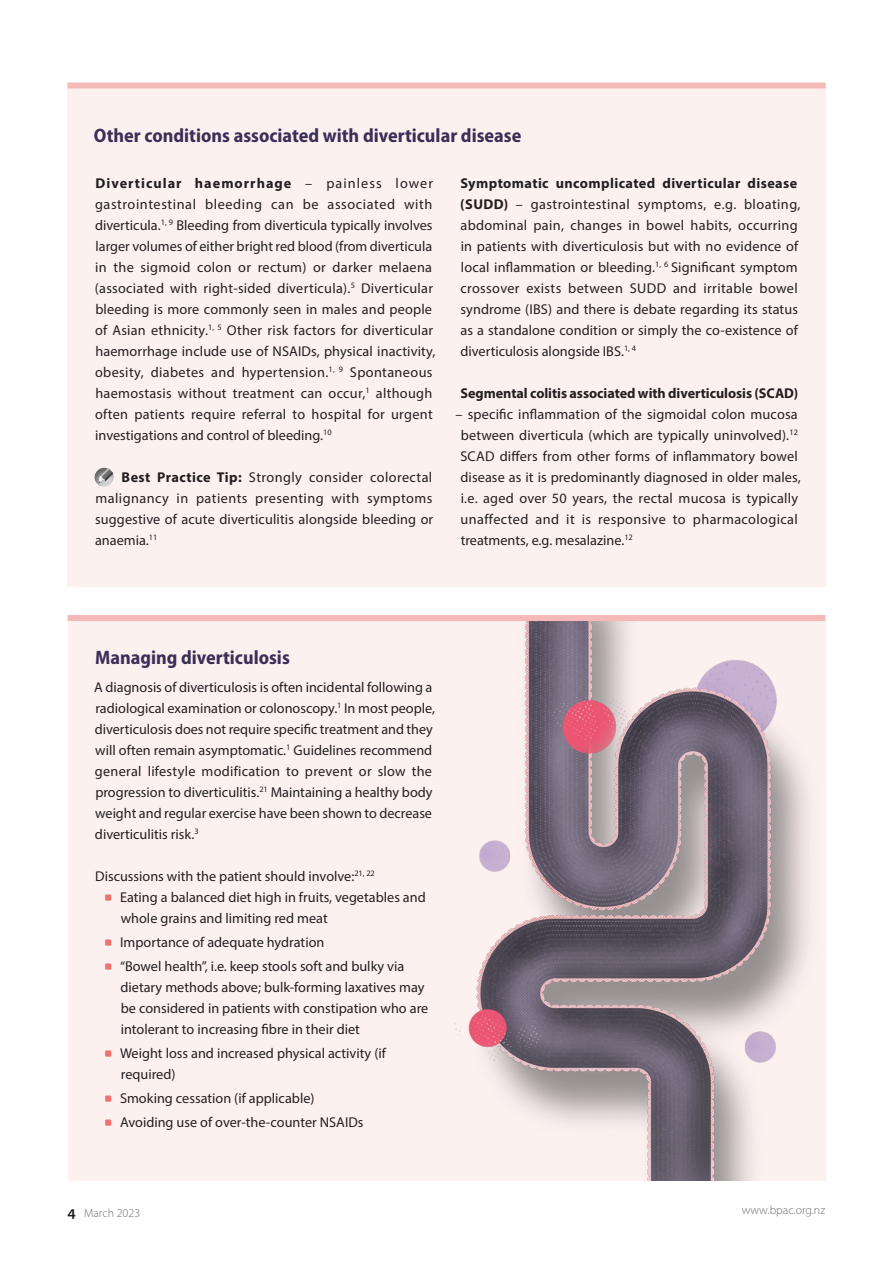
<style>
.page{position:relative;width:893px;height:1263px;background:#fff}
.page>*{position:absolute;margin:0;border:0;box-sizing:border-box;transform-origin:0 0}
.A_head{font:700 semi-condensed 19.5px "Myriad Pro";color:#3b2e57}
.Body{font:14.25px/21px "Myriad Pro";letter-spacing:.01em;color:#231f20}
.Body_Line_Space{font:14.25px/21px "Myriad Pro";letter-spacing:.01em;color:#231f20}
.Bullet_List{font:14.25px/21px "Myriad Pro";color:#231f20}
.Body_Line_Space-2{font:700 14.25px "Myriad Pro";color:#231f20}
.t1{font:300 12px "Myriad Pro";color:#6c6d70}
.s1{font-weight:700}
.s2{font-weight:600;font-size:15.75px;color:#231f20}
</style>
<div class="page">
<div style="left:68px;top:615px;width:757px;height:565px;background:#fdf1f0"></div>
<img style="left:455px;top:621px;width:353px;height:559px">
<div style="left:68px;top:615px;width:757px;height:6px;background:#f5b9b7"></div>
<svg style="left:105px;top:894px;width:6px;height:7px"></svg>
<svg style="left:105px;top:939px;width:6px;height:7px"></svg>
<svg style="left:105px;top:963px;width:6px;height:7px"></svg>
<svg style="left:105px;top:1050px;width:6px;height:7px"></svg>
<svg style="left:105px;top:1095px;width:6px;height:7px"></svg>
<svg style="left:105px;top:1119px;width:6px;height:7px"></svg>
<div style="left:68px;top:83px;width:758px;height:503px;background:#fdf1f0"></div>
<div style="left:68px;top:83px;width:758px;height:6px;background:#f5b9b7"></div>
<div style="left:93px;top:466px;width:21px;height:21px;background:#231f20;opacity:.6"></div>
<svg style="left:98px;top:468px;width:15px;height:15px"></svg>
<p class="A_head" style="left:94px;top:125px;width:429px">Other conditions associated with diverticular disease</p>
<p class="Body" style="left:95px;top:172px;width:342px"><span class="s1">Diverticular haemorrhage</span> – painless lower gastrointestinal bleeding can be associated with diverticula.<sup>1,</sup> <sup>9</sup> Bleeding from diverticula typically involves larger volumes of either bright red blood (from diverticula in the sigmoid colon or rectum) or darker melaena (associated with right-sided diverticula).<sup>5</sup> Diverticular bleeding is more commonly seen in males and people of Asian ethnicity.<sup>1,</sup> <sup>5</sup> Other risk factors for diverticular haemorrhage include use of NSAIDs, physical inactivity, obesity, diabetes and hypertension.<sup>1,</sup> <sup>9</sup> Spontaneous haemostasis without treatment can occur,<sup>1</sup> although often patients require referral to hospital for urgent investigations and control of bleeding.<sup>10</sup></p>
<p class="Body_Line_Space" style="left:95px;top:466px;width:340px;text-align:justify;text-indent:27px"><span class="s1">Best Practice Tip:</span> Strongly consider colorectal malignancy in patients presenting with symptoms suggestive of acute diverticulitis alongside bleeding or anaemia.<sup>11</sup></p>
<p class="Body_Line_Space" style="left:460px;top:172px;width:342px"><span class="s1">Symptomatic uncomplicated diverticular disease (SUDD)</span> – gastrointestinal symptoms, e.g. bloating, abdominal pain, changes in bowel habits, occurring in patients with diverticulosis but with no evidence of local inflammation or bleeding.<sup>1,</sup> <sup>6</sup> Significant symptom crossover exists between SUDD and irritable bowel syndrome (IBS) and there is debate regarding its status as a standalone condition or simply the co-existence of diverticulosis alongside IBS.<sup>1,</sup> <sup>4</sup></p>
<p class="Body_Line_Space-2" style="left:460px;top:383px;width:339px">Segmental colitis associated with diverticulosis (SCAD)</p>
<p class="Body_Line_Space" style="left:460px;top:403px;width:342px;text-indent:-5px">– specific inflammation of the sigmoidal colon mucosa between diverticula (which are typically uninvolved).<sup>12<br></sup>SCAD differs from other forms of inflammatory bowel disease as it is predominantly diagnosed in older males, i.e. aged over 50 years, the rectal mucosa is typically unaffected and it is responsive to pharmacological treatments, e.g. mesalazine.<sup>12</sup></p>
<p class="A_head" style="left:95px;top:647px;width:196px">Managing diverticulosis</p>
<p class="Body" style="left:94px;top:676px;width:342px">A diagnosis of diverticulosis is often incidental following a radiological examination or colonoscopy.<sup>1</sup> In most people, diverticulosis does not require specific treatment and they will often remain asymptomatic.<sup>1</sup> Guidelines recommend general lifestyle modification to prevent or slow the progression to diverticulitis.<sup>21</sup> Maintaining a healthy body weight and regular exercise have been shown to decrease diverticulitis risk.<sup>3</sup></p>
<p class="Body_Line_Space" style="left:95px;top:865px;width:281px">Discussions with the patient should involve:<sup>21,</sup> <sup>22</sup></p>
<p class="Bullet_List" style="left:120px;top:886px;width:307px">Eating a balanced diet high in fruits, vegetables and whole grains and limiting red meat</p>
<p class="Bullet_List" style="left:120px;top:931px;width:206px">Importance of adequate hydration</p>
<p class="Bullet_List" style="left:120px;top:955px;width:310px">“Bowel health”, i.e. keep stools soft and bulky via dietary methods above; bulk-forming laxatives may be considered in patients with constipation who are intolerant to increasing fibre in their diet</p>
<p class="Bullet_List" style="left:120px;top:1042px;width:267px">Weight loss and increased physical activity (if required)</p>
<p class="Bullet_List" style="left:120px;top:1087px;width:196px">Smoking cessation (if applicable)</p>
<p class="Bullet_List" style="left:120px;top:1111px;width:245px">Avoiding use of over-the-counter NSAIDs</p>
<p class="t1" style="left:68px;top:1206px;width:74px"><span class="s2">4</span> March 2023</p>
<p class="t1" style="left:742px;top:1202px;width:85px">www.bpac.org.nz</p>
</div>
